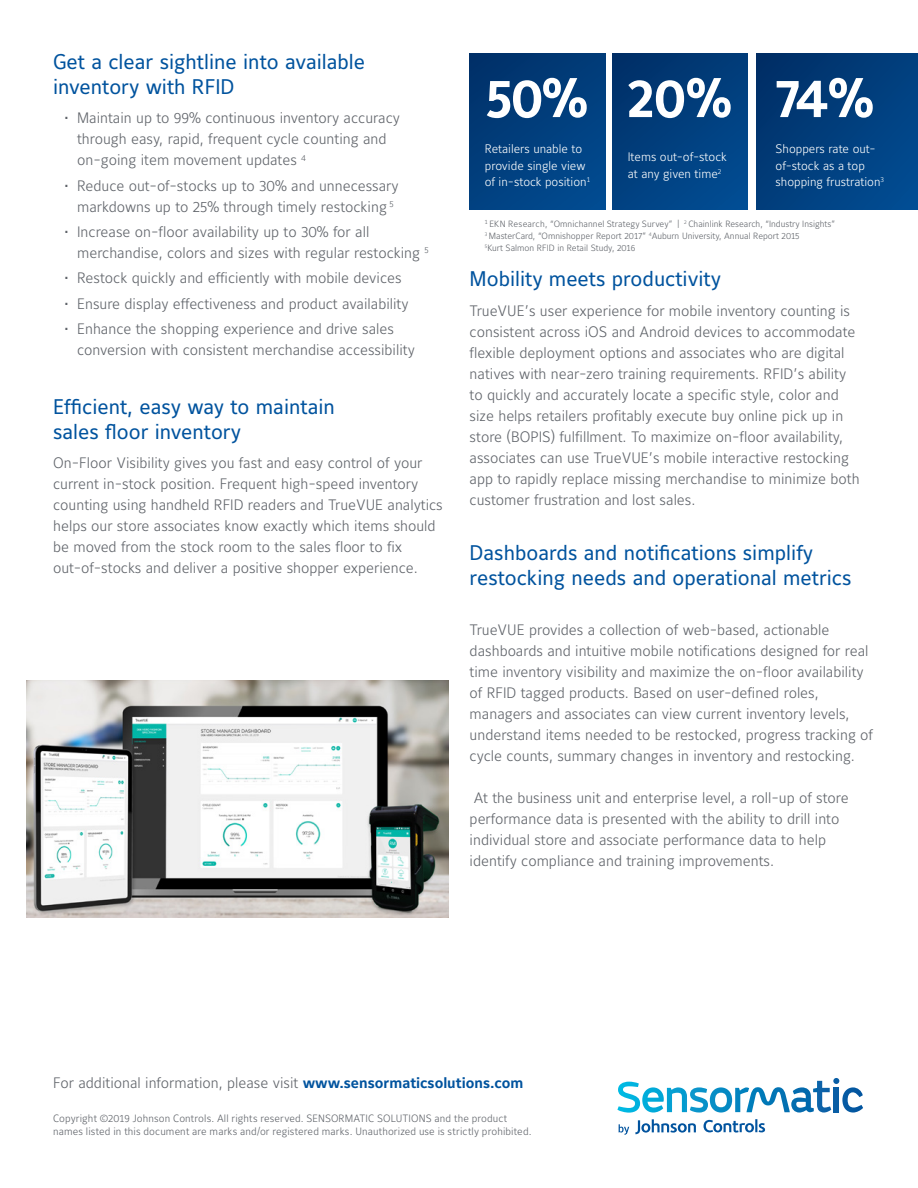
<style>
.page{position:relative;width:918px;height:1188px;background:#fff}
.page>*{position:absolute;margin:0;border:0;box-sizing:border-box;transform-origin:0 0}
.t1{font:700 54.15px "Maurea Jci Lf ML";color:#fff}
.Subtitle_Topic{font:21px/25.2px "Maurea Jci Lf ML";color:#01539e}
.Body{font:300 15px/21px "Maurea Jci Lf ML";color:#5f6369}
.Body-2{font:300 12.3px/16.5px "Maurea Jci Lf ML";color:#fff}
.t2{font:300 10.5px/12.6px "Maurea Jci Lf ML";letter-spacing:.01em;color:#5f6369}
.t3{font:300 9px "Maurea Jci Lf ML";color:#5f6369}
.s1{font-weight:700;color:#01539e}
</style>
<div class="page">
<svg style="left:704px;top:1119px;width:61px;height:14px"></svg>
<svg style="left:635px;top:1119px;width:61px;height:15px"></svg>
<svg style="left:617px;top:1078px;width:246px;height:35px"></svg>
<svg style="left:619px;top:1124px;width:10px;height:11px"></svg>
<div style="left:756px;top:53px;width:162px;height:156px;background:linear-gradient(to right,#01356f,#01478a)"></div>
<div style="left:612px;top:53px;width:136px;height:156px;background:linear-gradient(to right,#013873,#014588)"></div>
<div style="left:470px;top:53px;width:135px;height:156px;background:linear-gradient(to right,#013874,#014486)"></div>
<img style="left:27px;top:680px;width:422px;height:237px">
<p class="Subtitle_Topic" style="left:53px;top:49px;width:314px">Get a clear sightline into available inventory with RFID</p>
<p class="Body" style="left:77px;top:107px;width:324px;text-indent:-13px">• Maintain up to 99% continuous inventory accuracy through easy, rapid, frequent cycle counting and on-going item movement updates <sup>4</sup></p>
<p class="Body" style="left:64px;top:175px;width:336px;text-align:center">• Reduce out-of-stocks up to 30% and unnecessary markdowns up to 25% through timely restocking <sup>5</sup></p>
<p class="Body" style="left:77px;top:221px;width:353px;text-indent:-13px">• Increase on-floor availability up to 30% for all merchandise, colors and sizes with regular restocking <sup>5</sup></p>
<p class="Body" style="left:64px;top:267px;width:339px">• Restock quickly and efficiently with mobile devices</p>
<p class="Body" style="left:64px;top:292px;width:346px">• Ensure display effectiveness and product availability</p>
<p class="Body" style="left:77px;top:318px;width:339px;text-indent:-13px">• Enhance the shopping experience and drive sales conversion with consistent merchandise accessibility</p>
<p class="Subtitle_Topic" style="left:53px;top:394px;width:283px">Efficient, easy way to maintain sales floor inventory</p>
<p class="Body" style="left:53px;top:452px;width:391px">On-Floor Visibility gives you fast and easy control of your current in-stock position. Frequent high-speed inventory counting using handheld RFID readers and TrueVUE analytics helps our store associates know exactly which items should be moved from the stock room to the sales floor to fix out-of-stocks and deliver a positive shopper experience.</p>
<p class="t1" style="left:628px;top:66px;width:106px">20%</p>
<p class="Body-2" style="left:628px;top:149px;width:101px">Items out-of-stock</p>
<p class="Body-2" style="left:628px;top:165px;width:95px">at any given time<sup>2</sup></p>
<p class="t3" style="left:485px;top:218px;width:352px"><sup>1</sup> EKN Research, “Omnichannel Strategy Survey” | <sup>2</sup> Chainlink Research, “Industry Insights”</p>
<p class="t3" style="left:485px;top:230px;width:316px"><sup>3</sup> MasterCard, “Omnishopper Report 2017” <sup>4</sup>Auburn University, Annual Report 2015</p>
<p class="t3" style="left:485px;top:242px;width:152px"><sup>5</sup>Kurt Salmon RFID in Retail Study, 2016</p>
<p class="t1" style="left:776px;top:66px;width:100px">74%</p>
<p class="Body-2" style="left:776px;top:140px;width:110px">Shoppers rate out&shy;of-stock as a top shopping frustration<sup>3</sup></p>
<p class="t1" style="left:485px;top:66px;width:105px">50%</p>
<p class="Body-2" style="left:485px;top:140px;width:107px">Retailers unable to provide single view of in-stock position<sup>1</sup></p>
<p class="Subtitle_Topic" style="left:470px;top:266px;width:253px">Mobility meets productivity</p>
<p class="Body" style="left:470px;top:300px;width:392px">TrueVUE’s user experience for mobile inventory counting is consistent across iOS and Android devices to accommodate flexible deployment options and associates who are digital natives with near-zero training requirements. RFID’s ability to quickly and accurately locate a specific style, color and size helps retailers profitably execute buy online pick up in store (BOPIS) fulfillment. To maximize on-floor availability, associates can use TrueVUE’s mobile interactive restocking app to rapidly replace missing merchandise to minimize both customer frustration and lost sales.</p>
<p class="Subtitle_Topic" style="left:470px;top:540px;width:383px">Dashboards and notifications simplify restocking needs and operational metrics</p>
<p class="Body" style="left:470px;top:619px;width:405px">TrueVUE provides a collection of web-based, actionable dashboards and intuitive mobile notifications designed for real time inventory visibility and maximize the on-floor availability of RFID tagged products. Based on user-defined roles, managers and associates can view current inventory levels, understand items needed to be restocked, progress tracking of cycle counts, summary changes in inventory and restocking.</p>
<p class="Body" style="left:470px;top:787px;width:381px">At the business unit and enterprise level, a roll-up of store performance data is presented with the ability to drill into individual store and associate performance data to help identify compliance and training improvements.</p>
<p class="Body" style="left:53px;top:1072px;width:472px">For additional information, please visit <span class="s1">www.sensormaticsolutions.com</span></p>
<p class="t2" style="left:53px;top:1112px;width:480px">Copyright ©2019 Johnson Controls. All rights reserved. SENSORMATIC SOLUTIONS and the product names listed in this document are marks and/or registered marks. Unauthorized use is strictly prohibited.</p>
</div>
